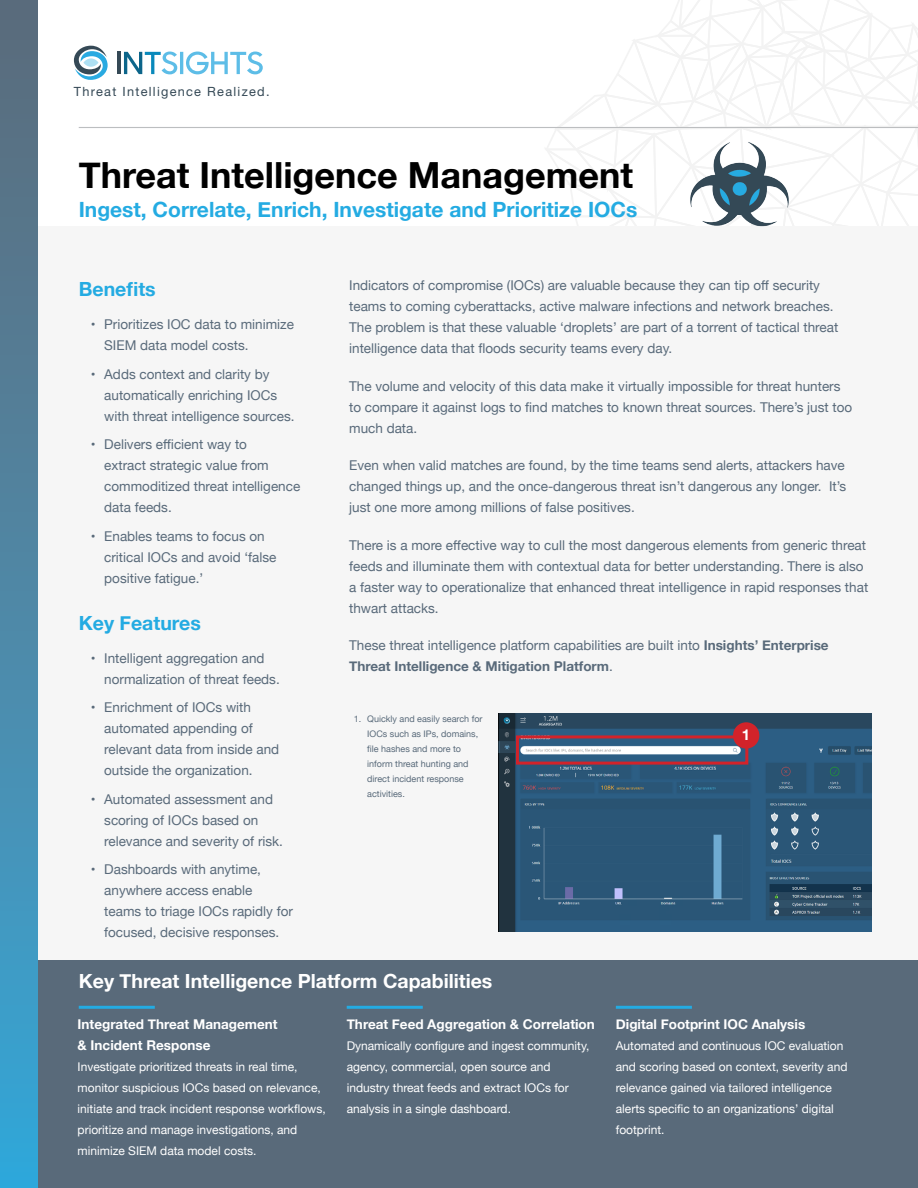
<style>
.page{position:relative;width:918px;height:1188px;background:#fff}
.page>*{position:absolute;margin:0;border:0;box-sizing:border-box;transform-origin:0 0}
.t1{font:700 36px "Helvetica Neue";color:#000}
.t2{font:700 21px "Helvetica Neue";color:#24abe2}
.t3{font:700 19.5px "Helvetica Neue";color:#fff}
.t4{font:700 19.5px "Helvetica Neue";color:#24abe2}
.t5{font:700 15px "Helvetica Neue";color:#fff}
.t6{font:13.5px/21px "Helvetica Neue";color:#596a7a}
.t7{font:700 13.5px/21px "Helvetica Neue";color:#fff}
.t8{font:12.75px "Helvetica Neue";letter-spacing:.1em;color:#354956}
.t9{font:12px/21px "Helvetica Neue";color:#fff}
.t10{font:9px/15px "Helvetica Neue";color:#596a7a}
.s1{font-weight:700}
</style>
<div class="page">
<svg style="left:545px;top:0;width:373px;height:226px"></svg>
<div style="left:0;top:226px;width:918px;height:924px;background:#f6f6f6"></div>
<div style="left:0;top:960px;width:918px;height:228px;background:#596a7a"></div>
<hr style="left:79px;top:127px;width:839px;height:1px;background:#bcbec0">
<svg style="left:124px;top:52px;width:139px;height:22px"></svg>
<hr style="left:117px;top:52px;width:4px;height:22px;background:#354956">
<svg style="left:74px;top:46px;width:34px;height:34px"></svg>
<div style="left:0;top:0;width:38px;height:1188px;background:linear-gradient(to bottom,#606a78,#37a6d7)"></div>
<img style="left:666px;top:139px;width:146px;height:88px">
<hr style="left:79px;top:1006px;width:76px;height:3px;background:#24abe2">
<hr style="left:347px;top:1006px;width:76px;height:3px;background:#24abe2">
<hr style="left:616px;top:1006px;width:76px;height:3px;background:#24abe2">
<img style="left:499px;top:713px;width:372px;height:219px">
<div style="left:516px;top:735px;width:232px;height:30px;border:3px solid #d2232a"></div>
<div style="left:733px;top:722px;width:26px;height:27px;background:#d2232a;border-radius:50%"></div>
<p class="t8" style="left:74px;top:82px;width:197px">Threat Intelligence Realized.</p>
<h1 class="t1" style="left:79px;top:147px;width:556px">Threat Intelligence Management</h1>
<h2 class="t2" style="left:79px;top:193px;width:560px">Ingest, Correlate, Enrich, Investigate and Prioritize IOCs</h2>
<h3 class="t4" style="left:79px;top:274px;width:78px">Benefits</h3>
<p class="t6" style="left:104px;top:315px;width:191px;text-indent:-14px">• Prioritizes IOC data to minimize<br>SIEM data model costs.</p>
<p class="t6" style="left:104px;top:364px;width:192px;text-indent:-14px">• Adds context and clarity by automatically enriching IOCs with threat intelligence sources.</p>
<p class="t6" style="left:104px;top:435px;width:198px;text-indent:-14px">• Delivers efficient way to<br>extract strategic value from commoditized threat intelligence data feeds.</p>
<p class="t6" style="left:104px;top:526px;width:174px;text-indent:-14px">• Enables teams to focus on critical IOCs and avoid ‘false positive fatigue.’</p>
<h3 class="t4" style="left:79px;top:607px;width:124px">Key Features</h3>
<p class="t6" style="left:104px;top:648px;width:177px;text-indent:-14px">• Intelligent aggregation and normalization of threat feeds.</p>
<p class="t6" style="left:104px;top:698px;width:177px;text-indent:-14px">• Enrichment of IOCs with automated appending of relevant data from inside and outside the organization.</p>
<p class="t6" style="left:104px;top:789px;width:180px;text-indent:-14px">• Automated assessment and scoring of IOCs based on relevance and severity of risk.</p>
<p class="t6" style="left:104px;top:860px;width:190px;text-indent:-14px">• Dashboards with anytime, anywhere access enable<br>teams to triage IOCs rapidly for focused, decisive responses.</p>
<p class="t6" style="left:349px;top:276px;width:491px">Indicators of compromise (IOCs) are valuable because they can tip off security teams to coming cyberattacks, active malware infections and network breaches.<br>The problem is that these valuable ‘droplets’ are part of a torrent of tactical threat intelligence data that floods security teams every day.</p>
<p class="t6" style="left:349px;top:376px;width:505px">The volume and velocity of this data make it virtually impossible for threat hunters to compare it against logs to find matches to known threat sources. There’s just too much data.</p>
<p class="t6" style="left:349px;top:456px;width:499px;text-align:justify">Even when valid matches are found, by the time teams send alerts, attackers have changed things up, and the once-dangerous threat isn’t dangerous any longer. It’s just one more among millions of false positives.</p>
<p class="t6" style="left:349px;top:535px;width:521px">There is a more effective way to cull the most dangerous elements from generic threat feeds and illuminate them with contextual data for better understanding. There is also a faster way to operationalize that enhanced threat intelligence in rapid responses that thwart attacks.</p>
<p class="t6" style="left:349px;top:636px;width:481px">These threat intelligence platform capabilities are built into <span class="s1">Insights’ Enterprise<br>Threat Intelligence &amp; Mitigation Platform</span>.</p>
<p class="t10" style="left:367px;top:712px;width:117px;text-indent:-14px">1. Quickly and easily search for<br>IOCs such as IPs, domains, file hashes and more to inform threat hunting and direct incident response activities.</p>
<p class="t5" style="left:742px;top:723px;width:10px">1</p>
<h3 class="t3" style="left:79px;top:966px;width:415px">Key Threat Intelligence Platform Capabilities</h3>
<p class="t7" style="left:78px;top:1014px;width:201px">Integrated Threat Management &amp; Incident Response</p>
<p class="t9" style="left:78px;top:1057px;width:250px">Investigate prioritized threats in real time, monitor suspicious IOCs based on relevance, initiate and track incident response workflows, prioritize and manage investigations, and minimize SIEM data model costs.</p>
<p class="t7" style="left:347px;top:1014px;width:250px">Threat Feed Aggregation &amp; Correlation</p>
<p class="t9" style="left:347px;top:1036px;width:244px">Dynamically configure and ingest community, agency, commercial, open source and industry threat feeds and extract IOCs for analysis in a single dashboard.</p>
<p class="t7" style="left:616px;top:1014px;width:191px">Digital Footprint IOC Analysis</p>
<p class="t9" style="left:616px;top:1036px;width:233px">Automated and continuous IOC evaluation and scoring based on context, severity and relevance gained via tailored intelligence alerts specific to an organizations’ digital footprint.</p>
</div>
